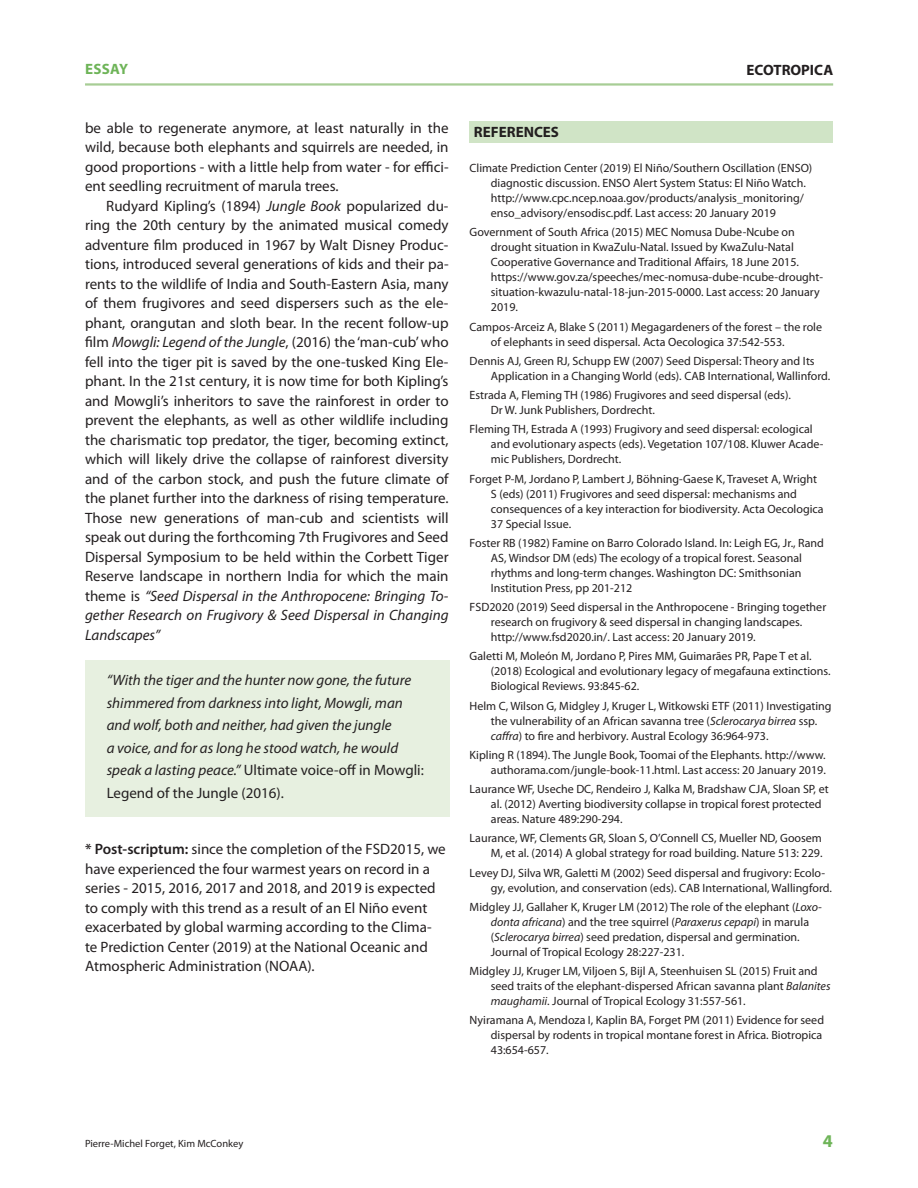
<style>
.page{position:relative;width:918px;height:1188px;background:#fff}
.page>*{position:absolute;margin:0;border:0;box-sizing:border-box;transform-origin:0 0}
.t1{font:700 18px "Myriad Pro";color:#6eb458}
.t2{font:15px/19.5px "Myriad Pro";color:#231f20;text-align:justify}
.t3{font:italic 15px/22.5px "Myriad Pro";color:#231f20}
.t4{font:700 15px "Myriad Pro";color:#231f20}
.t5{font:700 15px "Myriad Pro";letter-spacing:.02em;color:#6eb458}
.t6{font:12px/15px "Myriad Pro";color:#231f20}
.t7{font:10.5px "Myriad Pro";color:#231f20}
.s1{font-style:italic}
.s2{font-style:normal}
.s3{font-weight:600}
</style>
<div class="page">
<div style="left:85px;top:660px;width:364px;height:156px;background:#e7f0e0"></div>
<hr style="left:85px;top:83px;width:748px;height:3px;background:#a7cd95">
<div style="left:470px;top:122px;width:363px;height:21px;background:#d0e4c6"></div>
<p class="t5" style="left:85px;top:60px;width:44px">ESSAY</p>
<p class="t4" style="left:747px;top:60px;width:87px">ECOTROPICA</p>
<p class="t2" style="left:85px;top:118px;width:365px">be able to regenerate anymore, at least naturally in the wild, because both elephants and squirrels are needed, in good proportions - with a little help from water - for effici&shy;ent seedling recruitment of marula trees.</p>
<p class="t2" style="left:85px;top:196px;width:365px;text-indent:21px">Rudyard Kipling’s (1894) <span class="s1">Jungle Book</span> popularized du&shy;ring the 20th century by the animated musical comedy adventure film produced in 1967 by Walt Disney Produc&shy;tions, introduced several generations of kids and their pa&shy;rents to the wildlife of India and South-Eastern Asia, many of them frugivores and seed dispersers such as the ele&shy;phant, orangutan and sloth bear. In the recent follow-up film <span class="s1">Mowgli: Legend of the Jungle</span>, (2016) the ‘man-cub’ who fell into the tiger pit is saved by the one-tusked King Ele&shy;phant. In the 21st century, it is now time for both Kipling’s and Mowgli’s inheritors to save the rainforest in order to prevent the elephants, as well as other wildlife including the charismatic top predator, the tiger, becoming extinct, which will likely drive the collapse of rainforest diversity and of the carbon stock, and push the future climate of the planet further into the darkness of rising temperature.<br>Those new generations of man-cub and scientists will speak out during the forthcoming 7th Frugivores and Seed Dispersal Symposium to be held within the Corbett Tiger Reserve landscape in northern India for which the main theme is <span class="s1">“Seed Dispersal in the Anthropocene: Bringing To&shy;gether Research on Frugivory &amp; Seed Dispersal in Changing Landscapes”</span></p>
<p class="t3" style="left:107px;top:669px;width:319px">“With the tiger and the hunter now gone, the future shimmered from darkness into light, Mowgli, man and wolf, both and neither, had given the jungle<br>a voice, and for as long he stood watch, he would speak a lasting peace.” <span class="s2">Ultimate voice-off in Mowgli:<br>Legend of the Jungle (2016).</span></p>
<p class="t2" style="left:85px;top:839px;width:362px;text-align:left"><span class="s3">* Post-scriptum:</span> since the completion of the FSD2015, we have experienced the four warmest years on record in a series - 2015, 2016, 2017 and 2018, and 2019 is expected to comply with this trend as a result of an El Niño event exacerbated by global warming according to the Clima&shy;te Prediction Center (2019) at the National Oceanic and Atmospheric Administration (NOAA).</p>
<p class="t4" style="left:474px;top:123px;width:78px">REFERENCES</p>
<p class="t6" style="left:491px;top:160px;width:323px;text-indent:-21px">Climate Prediction Center (2019) El Niño/Southern Oscillation (ENSO) diagnostic discussion. ENSO Alert System Status: El Niño Watch. http://www.cpc.ncep.noaa.gov/products/analysis_monitoring/ enso_advisory/ensodisc.pdf. Last access: 20 January 2019</p>
<p class="t6" style="left:491px;top:225px;width:334px;text-indent:-21px">Government of South Africa (2015) MEC Nomusa Dube-Ncube on drought situation in KwaZulu-Natal. Issued by KwaZulu-Natal Cooperative Governance and Traditional Affairs, 18 June 2015. https://www.gov.za/speeches/mec-nomusa-dube-ncube-drought&shy;situation-kwazulu-natal-18-jun-2015-0000. Last access: 20 January 2019.</p>
<p class="t6" style="left:491px;top:319px;width:333px;text-indent:-21px">Campos-Arceiz A, Blake S (2011) Megagardeners of the forest – the role of elephants in seed dispersal. Acta Oecologica 37:542-553.</p>
<p class="t6" style="left:491px;top:353px;width:341px;text-indent:-21px">Dennis AJ, Green RJ, Schupp EW (2007) Seed Dispersal: Theory and Its<br>Application in a Changing World (eds). CAB International, Wallinford.</p>
<p class="t6" style="left:491px;top:387px;width:302px;text-indent:-21px">Estrada A, Fleming TH (1986) Frugivores and seed dispersal (eds).<br>Dr W. Junk Publishers, Dordrecht.</p>
<p class="t6" style="left:491px;top:422px;width:334px;text-indent:-21px">Fleming TH, Estrada A (1993) Frugivory and seed dispersal: ecological and evolutionary aspects (eds). Vegetation 107/108. Kluwer Acade&shy;mic Publishers, Dordrecht.</p>
<p class="t6" style="left:491px;top:471px;width:334px;text-indent:-21px">Forget P-M, Jordano P, Lambert J, Böhning-Gaese K, Traveset A, Wright S (eds) (2011) Frugivores and seed dispersal: mechanisms and consequences of a key interaction for biodiversity. Acta Oecologica 37 Special Issue.</p>
<p class="t6" style="left:491px;top:535px;width:335px;text-indent:-21px">Foster RB (1982) Famine on Barro Colorado Island. In: Leigh EG, Jr., Rand AS, Windsor DM (eds) The ecology of a tropical forest. Seasonal rhythms and long-term changes. Washington DC: Smithsonian Institution Press, pp 201-212</p>
<p class="t6" style="left:491px;top:599px;width:337px;text-indent:-21px">FSD2020 (2019) Seed dispersal in the Anthropocene - Bringing together research on frugivory &amp; seed dispersal in changing landscapes. http://www.fsd2020.in/. Last access: 20 January 2019.</p>
<p class="t6" style="left:491px;top:649px;width:341px;text-indent:-21px">Galetti M, Moleón M, Jordano P, Pires MM, Guimarães PR, Pape T et al. (2018) Ecological and evolutionary legacy of megafauna extinctions.<br>Biological Reviews. 93:845-62.</p>
<p class="t6" style="left:491px;top:698px;width:342px;text-indent:-21px">Helm C, Wilson G, Midgley J, Kruger L, Witkowski ETF (2011) Investigating the vulnerability of an African savanna tree (<span class="s1">Sclerocarya birrea</span> ssp. <span class="s1">caffra</span>) to fire and herbivory. Austral Ecology 36:964-973.</p>
<p class="t6" style="left:470px;top:747px;width:358px;text-align:right">Kipling R (1894). The Jungle Book, Toomai of the Elephants. http://www. authorama.com/jungle-book-11.html. Last access: 20 January 2019.</p>
<p class="t6" style="left:491px;top:781px;width:339px;text-indent:-21px">Laurance WF, Useche DC, Rendeiro J, Kalka M, Bradshaw CJA, Sloan SP, et al. (2012) Averting biodiversity collapse in tropical forest protected areas. Nature 489:290-294.</p>
<p class="t6" style="left:470px;top:831px;width:354px;text-align:right">Laurance, WF, Clements GR, Sloan S, O’Connell CS, Mueller ND, Goosem<br>M, et al. (2014) A global strategy for road building. Nature 513: 229.</p>
<p class="t6" style="left:491px;top:865px;width:343px;text-indent:-21px">Levey DJ, Silva WR, Galetti M (2002) Seed dispersal and frugivory: Ecolo&shy;gy, evolution, and conservation (eds). CAB International, Wallingford.</p>
<p class="t6" style="left:491px;top:899px;width:332px;text-indent:-21px">Midgley JJ, Gallaher K, Kruger LM (2012) The role of the elephant (<span class="s1">Loxo&shy;donta africana</span>) and the tree squirrel (<span class="s1">Paraxerus cepapi</span>) in marula (<span class="s1">Sclerocarya birrea</span>) seed predation, dispersal and germination.<br>Journal of Tropical Ecology 28:227-231.</p>
<p class="t6" style="left:491px;top:963px;width:341px;text-indent:-21px">Midgley JJ, Kruger LM, Viljoen S, Bijl A, Steenhuisen SL (2015) Fruit and seed traits of the elephant-dispersed African savanna plant <span class="s1">Balanites maughamii</span>. Journal of Tropical Ecology 31:557-561.</p>
<p class="t6" style="left:491px;top:1013px;width:335px;text-indent:-21px">Nyiramana A, Mendoza I, Kaplin BA, Forget PM (2011) Evidence for seed dispersal by rodents in tropical montane forest in Africa. Biotropica<br>43:654-657.</p>
<p class="t7" style="left:85px;top:1137px;width:160px">Pierre-Michel Forget, Kim McConkey</p>
<h1 class="t1" style="left:823px;top:1129px;width:11px">4</h1>
</div>
